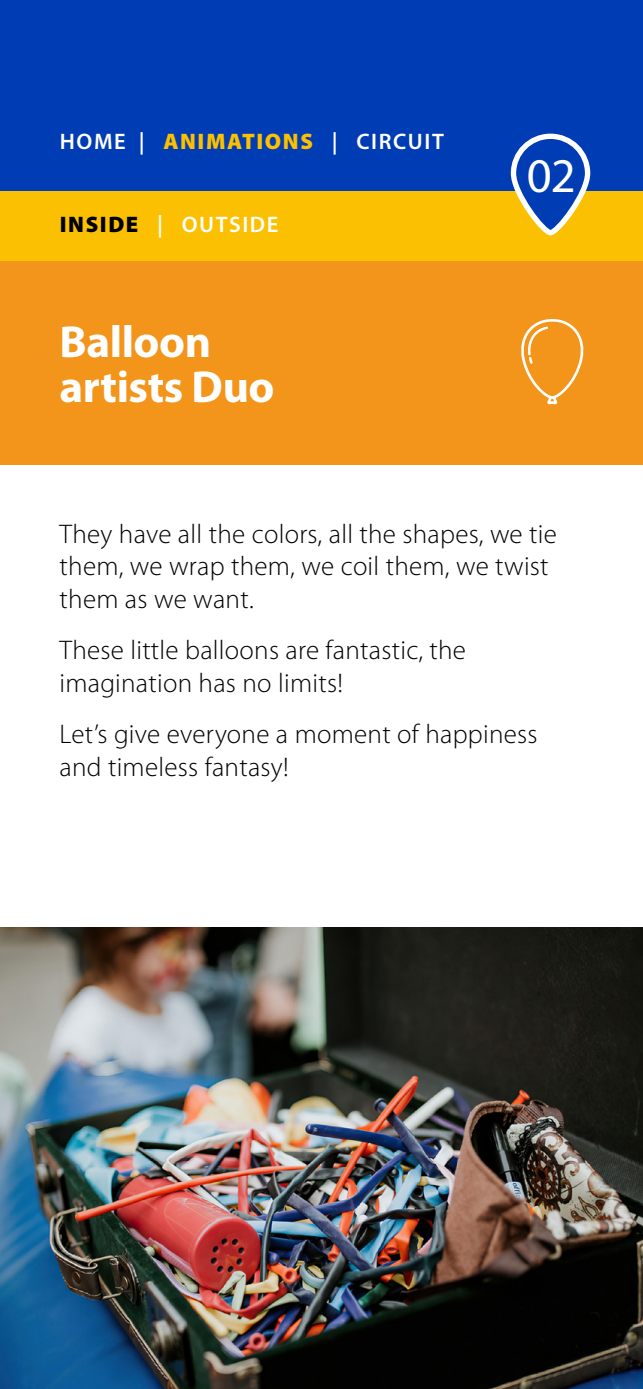
<style>
.page{position:relative;width:643px;height:1389px;background:#fff}
.page>*{position:absolute;margin:0;border:0;box-sizing:border-box;transform-origin:0 0}
.t1{font:48.6px "Myriad Pro";color:#fff}
.t2{font:700 45px/45px "Myriad Pro";letter-spacing:-.01em;color:#fff}
.t3{font:300 27px/32.4px "Myriad Pro";letter-spacing:.01em;color:#000}
.t4{font:600 22.5px "Myriad Pro";letter-spacing:.07em;color:#fff}
.s1{font-weight:900;color:#fcc002}
.s2{font-weight:900;color:#000}
</style>
<div class="page">
<div style="left:0;top:0;width:642px;height:215px;background:#003cb4"></div>
<div style="left:0;top:191px;width:642px;height:75px;background:#fcc002"></div>
<div style="left:0;top:261px;width:642px;height:203px;background:#f4951b"></div>
<svg style="left:513px;top:136px;width:74px;height:97px"></svg>
<div style="left:510px;top:134px;width:79px;height:101px;border:5px solid #fff;border-radius:37px"></div>
<svg style="left:521px;top:319px;width:63px;height:86px"></svg>
<img style="left:0;top:928px;width:642px;height:461px">
<p class="t4" style="left:60px;top:129px;width:385px">HOME | <span class="s1">ANIMATIONS</span> | CIRCUIT</p>
<p class="t4" style="left:60px;top:212px;width:220px"><span class="s2">INSIDE</span> | OUTSIDE</p>
<h2 class="t2" style="left:60px;top:320px;width:216px">Balloon artists Duo</h2>
<h1 class="t1" style="left:526px;top:149px;width:50px">02</h1>
<p class="t3" style="left:60px;top:518px;width:498px">They have all the colors, all the shapes, we tie them, we wrap them, we coil them, we twist them as we want.</p>
<p class="t3" style="left:60px;top:635px;width:407px">These little balloons are fantastic, the imagination has no limits!</p>
<p class="t3" style="left:60px;top:718px;width:479px">Let’s give everyone a moment of happiness and timeless fantasy!</p>
</div>
